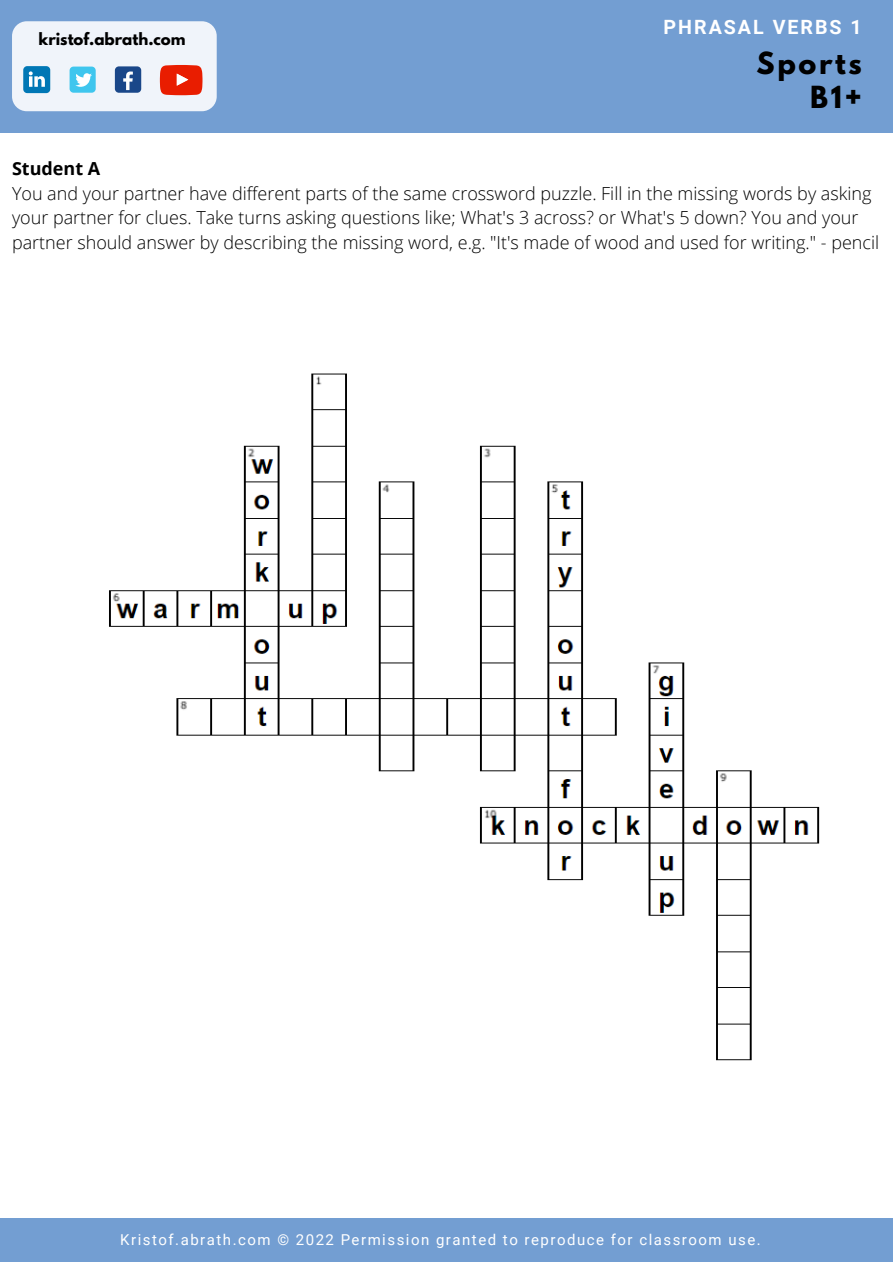
<style>
.page{position:relative;width:893px;height:1264px;background:#fff}
.page>*{position:absolute;margin:0;border:0;box-sizing:border-box;transform-origin:0 0}
.t1{font:700 27px/33.3px "League Spartan";letter-spacing:.1em;color:#000;text-align:right}
.t2{font:700 19.65px "Roboto";letter-spacing:.1em;color:#fff}
.t3{font:300 18px/24.8px "Open Sans";color:#000}
.t4{font:700 18px "Open Sans";color:#000}
.t5{font:15px "Roboto";letter-spacing:.1em;color:#fff}
.t6{font:700 15px "League Spartan";color:#000}
</style>
<div class="page">
<div style="left:0;top:0;width:892px;height:133px;background:#739ed2"></div>
<div style="left:0;top:1218px;width:892px;height:43px;background:#739ed2"></div>
<div style="left:12px;top:21px;width:205px;height:90px;background:#f0f4fa;border-radius:15px"></div>
<div style="left:115px;top:66px;width:26px;height:27px;background:#1a4789;border-radius:4px"></div>
<svg style="left:123px;top:71px;width:10px;height:19px"></svg>
<div style="left:70px;top:67px;width:26px;height:26px;background:#3fc6ee;border-radius:4px"></div>
<svg style="left:75px;top:73px;width:17px;height:14px"></svg>
<svg style="left:160px;top:65px;width:42px;height:30px"></svg>
<svg style="left:23px;top:66px;width:27px;height:27px"></svg>
<img style="left:109px;top:373px;width:711px;height:688px">
<p class="t6" style="left:39px;top:32px;width:148px">kristof.abrath.com</p>
<p class="t2" style="left:663px;top:16px;width:200px">PHRASAL VERBS 1</p>
<h1 class="t1" style="left:756px;top:50px;width:107px">Sports<br>B1+</h1>
<p class="t4" style="left:12px;top:155px;width:90px">Student A</p>
<p class="t3" style="left:12px;top:180px;width:868px">You and your partner have different parts of the same crossword puzzle. Fill in the missing words by asking your partner for clues. Take turns asking questions like; What's 3 across? or What's 5 down? You and your partner should answer by describing the missing word, e.g. "It's made of wood and used for writing." - pencil</p>
<p class="t5" style="left:120px;top:1231px;width:642px">Kristof.abrath.com © 2022 Permission granted to reproduce for classroom use.</p>
</div>
